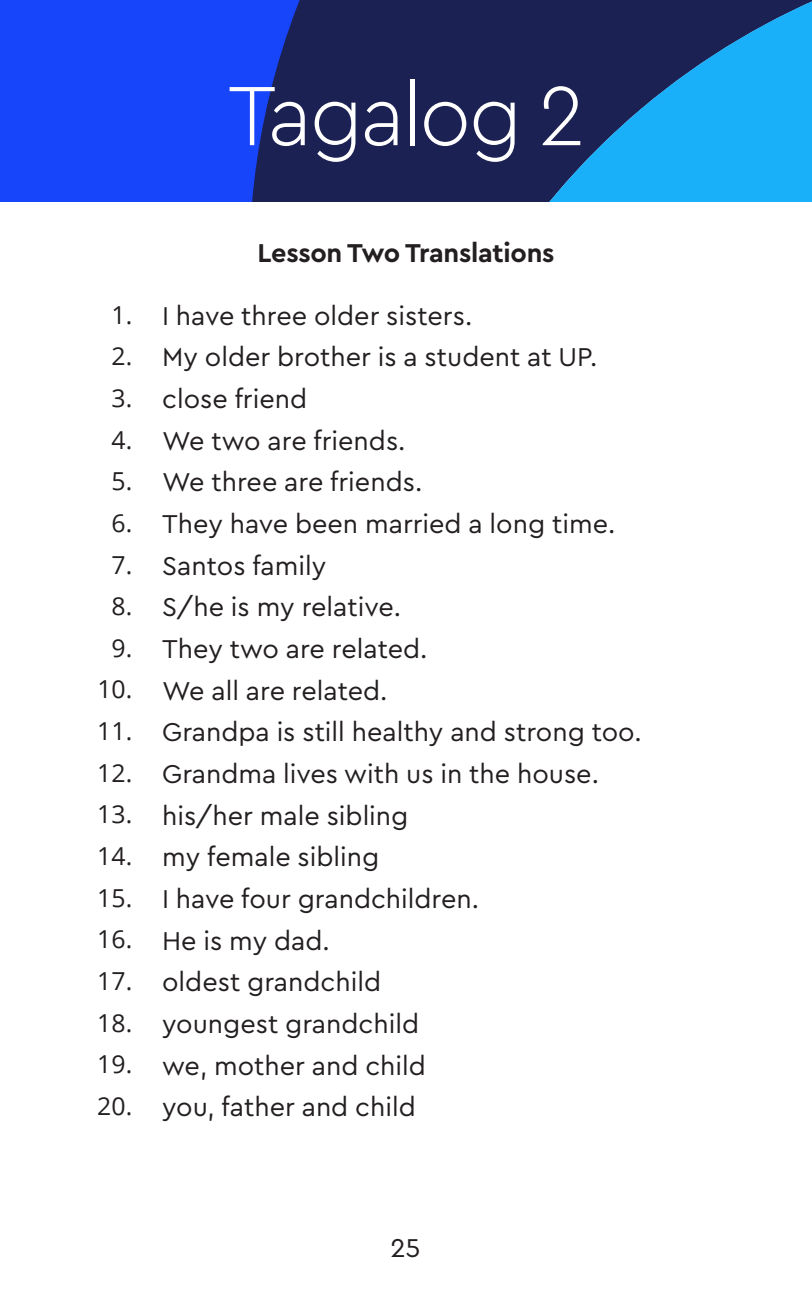
<style>
.page{position:relative;width:812px;height:1297px;background:#fff}
.page>*{position:absolute;margin:0;border:0;box-sizing:border-box;transform-origin:0 0}
.t1{font:300 87.98px "Cera PRO";letter-spacing:-.03em;color:#fff;scale:.96 1}
.List_Paragraph{font:27px "Cera PRO";color:#231f20}
.t2{font:700 27px "Cera PRO";letter-spacing:-.01em;color:#231f20}
.t3{font:24.75px/41.6px "Open Sans";letter-spacing:.015em;color:#231f20;text-align:center}
</style>
<div class="page">
<div style="left:0;top:0;width:207px;height:201px;background:#1745fa"></div>
<svg style="left:207px;top:0;width:84px;height:201px;background:#183cd3"></svg>
<svg style="left:291px;top:0;width:493px;height:201px;background:#1b447d"></svg>
<div style="left:784px;top:0;width:27px;height:201px;background:#19aff9"></div>
<p class="t3" style="left:97px;top:293px;width:37px">1.<br>2.<br>3.<br>4.<br>5.<br>6.<br>7.<br>8.<br>9.<br>10.<br>11.<br>12.<br>13.<br>14.<br>15.<br>16.<br>17.<br>18.<br>19.<br>20.</p>
<h1 class="t1" style="left:227px;top:57px;width:373px">Tagalog 2</h1>
<p class="t2" style="left:257px;top:235px;width:298px">Lesson Two Translations</p>
<p class="List_Paragraph" style="left:162px;top:297px;width:311px">I have three older sisters.</p>
<p class="List_Paragraph" style="left:162px;top:339px;width:436px">My older brother is a student at UP.</p>
<p class="List_Paragraph" style="left:162px;top:381px;width:146px">close friend</p>
<p class="List_Paragraph" style="left:162px;top:422px;width:245px">We two are friends.</p>
<p class="List_Paragraph" style="left:162px;top:464px;width:261px">We three are friends.</p>
<p class="List_Paragraph" style="left:162px;top:506px;width:454px">They have been married a long time.</p>
<p class="List_Paragraph" style="left:162px;top:547px;width:166px">Santos family</p>
<p class="List_Paragraph" style="left:162px;top:589px;width:240px">S/he is my relative.</p>
<p class="List_Paragraph" style="left:162px;top:630px;width:267px">They two are related.</p>
<p class="List_Paragraph" style="left:162px;top:672px;width:227px">We all are related.</p>
<p class="List_Paragraph" style="left:162px;top:714px;width:481px">Grandpa is still healthy and strong too.</p>
<p class="List_Paragraph" style="left:162px;top:755px;width:438px">Grandma lives with us in the house.</p>
<p class="List_Paragraph" style="left:162px;top:797px;width:248px">his/her male sibling</p>
<p class="List_Paragraph" style="left:162px;top:839px;width:218px">my female sibling</p>
<p class="List_Paragraph" style="left:162px;top:880px;width:318px">I have four grandchildren.</p>
<p class="List_Paragraph" style="left:162px;top:922px;width:169px">He is my dad.</p>
<p class="List_Paragraph" style="left:162px;top:963px;width:220px">oldest grandchild</p>
<p class="List_Paragraph" style="left:162px;top:1005px;width:258px">youngest grandchild</p>
<p class="List_Paragraph" style="left:162px;top:1047px;width:265px">we, mother and child</p>
<p class="List_Paragraph" style="left:162px;top:1088px;width:255px">you, father and child</p>
<p class="List_Paragraph" style="left:390px;top:1229px;width:32px">25</p>
</div>
